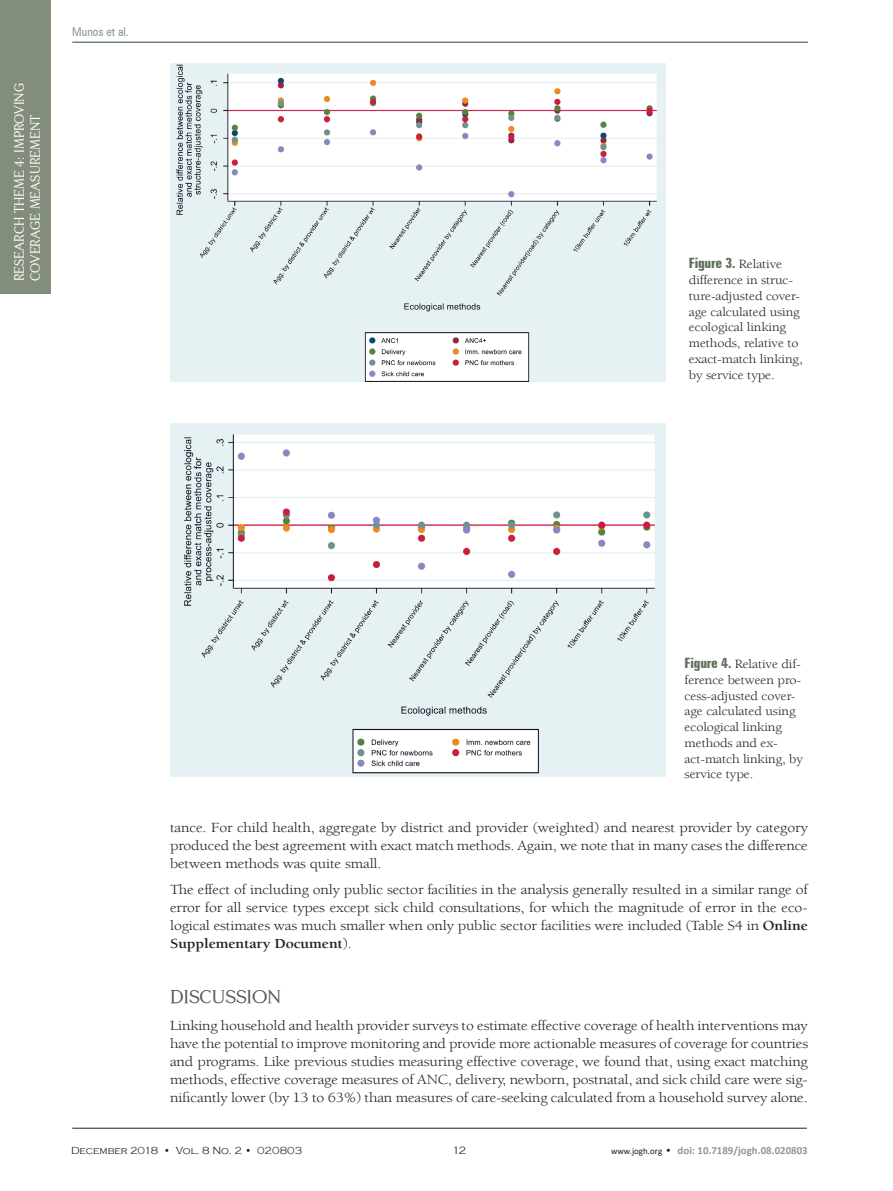
<style>
.page{position:relative;width:893px;height:1191px;background:#fff}
.page>*{position:absolute;margin:0;border:0;box-sizing:border-box;transform-origin:0 0}
.t1{font:18.6px "Centabel";letter-spacing:-.01em;color:#57585a;scale:1.11 1}
.t2{font:18px "Centabel";color:#fff}
.t3{font:14.25px/18px "Berkeley Std";letter-spacing:-.01em;color:#231f20;text-align:justify;scale:1.11 1}
.t4{font:700 extra-condensed 14.25px "Zurich BT";letter-spacing:-.01em;color:#5f6f5b;scale:1.11 1}
.t5{font:13.5px "Centabel";color:#fff}
.t6{font:12.9px/15.8px "Berkeley Std";letter-spacing:-.01em;color:#231f20;scale:1.11 1}
.t7{font:condensed 12px "Zurich BT";color:#939598}
.t8{font:700 10.95px "Calibri";color:#939598}
.t9{font:300 10.95px "Copperplate Gothic";color:#231f20}
.t10{font:300 10.5px "Copperplate Gothic";color:#231f20}
.s1{font-family:"Berkeley Std";font-weight:400;font-stretch:normal;font-size:12.9px;color:#231f20}
.s2{font-family:"Zurich BT";font-weight:700;font-stretch:extra-condensed;font-size:14.25px;color:#5f6f5b}
.s3{font-weight:700}
.s4{font-weight:400;font-size:9px;color:#231f20}
.s5{font-family:"Copperplate Gothic";font-weight:300;color:#231f20}
</style>
<div class="page">
<hr style="left:72px;top:1128px;width:735px;height:1px;background:#231f20">
<hr style="left:72px;top:42px;width:736px;height:1px;background:#244d32">
<div style="left:0;top:0;width:51px;height:293px;background:#838d7c"></div>
<img style="left:170px;top:64px;width:495px;height:317px">
<img style="left:170px;top:423px;width:495px;height:353px">
<p class="t5" style="left:11px;top:281px;width:200px;rotate:-90deg">RESEARCH THEME 4: IMPROVING</p>
<p class="t5" style="left:27px;top:281px;width:168px;rotate:-90deg">COVERAGE MEASUREMENT</p>
<p class="t2" style="left:13px;top:281px;width:103px;rotate:-90deg">VIEWPOINTS</p>
<p class="t7" style="left:72px;top:25px;width:58px">Munos et al.</p>
<p class="t4" style="left:689px;top:255px;width:86px">Figure 3. <span class="s1">Relative</span></p>
<p class="t6" style="left:689px;top:272px;width:104px">difference in struc&shy;ture-adjusted cover&shy;age calculated using ecological linking methods, relative to exact-match linking, by service type.</p>
<p class="t6" style="left:685px;top:656px;width:108px"><span class="s2">Figure 4.</span> Relative dif&shy;ference between pro&shy;cess-adjusted cover&shy;age calculated using ecological linking methods and ex&shy;act-match linking, by service type.</p>
<p class="t3" style="left:170px;top:818px;width:576px">tance. For child health, aggregate by district and provider (weighted) and nearest provider by category produced the best agreement with exact match methods. Again, we note that in many cases the difference between methods was quite small.</p>
<p class="t3" style="left:170px;top:880px;width:576px">The effect of including only public sector facilities in the analysis generally resulted in a similar range of error for all service types except sick child consultations, for which the magnitude of error in the eco&shy;logical estimates was much smaller when only public sector facilities were included (Table S4 in <span class="s3">Online Supplementary Document</span>).</p>
<h1 class="t1" style="left:170px;top:986px;width:102px">DISCUSSION</h1>
<p class="t3" style="left:170px;top:1016px;width:576px">Linking household and health provider surveys to estimate effective coverage of health interventions may have the potential to improve monitoring and provide more actionable measures of coverage for countries and programs. Like previous studies measuring effective coverage, we found that, using exact matching methods, effective coverage measures of ANC, delivery, newborn, postnatal, and sick child care were sig&shy;nificantly lower (by 13 to 63%) than measures of care-seeking calculated from a household survey alone.</p>
<p class="t10" style="left:71px;top:1144px;width:233px">December 2018 • Vol. 8 No. 2 • 020803</p>
<p class="t9" style="left:452px;top:1144px;width:16px">12</p>
<p class="t8" style="left:611px;top:1142px;width:198px"><span class="s4">www.jogh.org</span> <span class="s5">•</span> doi: 10.7189/jogh.08.020803</p>
</div>
